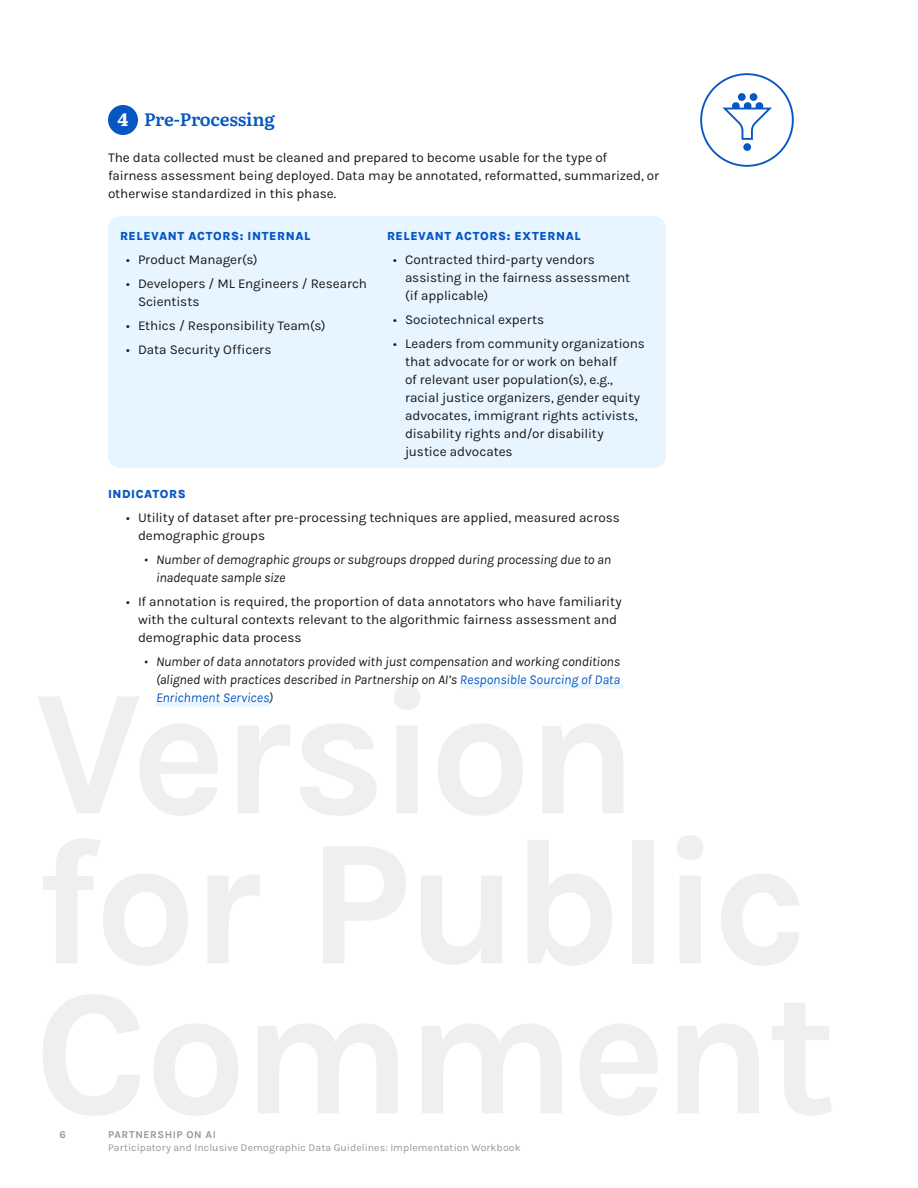
<style>
.page{position:relative;width:918px;height:1188px;background:#fff}
.page>*{position:absolute;margin:0;border:0;box-sizing:border-box;transform-origin:0 0}
.t1{font:18px "Literata";letter-spacing:-.01em;color:#0757c3}
.big_number{font:18px "Literata";color:#fff}
.body_-_single_space{font:13.5px/18px "Karla";letter-spacing:-.005em;color:#18181a}
.t2{font:italic 13.5px/18px "Karla";letter-spacing:-.01em;color:#18181a}
.t3{font:800 12px "Karla";letter-spacing:.05em;color:#0757c3}
.t4{font:10.5px "Karla";letter-spacing:.01em;color:#969797}
.t5{font:700 10.5px "Karla";letter-spacing:.055em;color:#969797}
.s1{color:#0757c3}
</style>
<div class="page">
<hr style="left:460px;top:684px;width:163px;height:4px;background:#e6f5ff">
<hr style="left:156px;top:702px;width:113px;height:4px;background:#e6f5ff">
<div style="left:108px;top:105px;width:30px;height:30px;background:#0757c3;border-radius:50%"></div>
<div style="left:108px;top:216px;width:558px;height:252px;background:#e6f5ff;border-radius:12px"></div>
<div style="left:700px;top:73px;width:94px;height:94px;border:2px solid #0757c3;border-radius:50%"></div>
<div style="left:743px;top:143px;width:8px;height:8px;background:#0757c3;border-radius:50%"></div>
<div style="left:750px;top:93px;width:7px;height:8px;background:#0757c3;border-radius:50%"></div>
<div style="left:738px;top:93px;width:8px;height:8px;background:#0757c3;border-radius:50%"></div>
<svg style="left:722px;top:102px;width:50px;height:38px"></svg>
<p class="big_number" style="left:118px;top:106px;width:12px">4</p>
<h2 class="t1" style="left:144px;top:106px;width:133px">Pre-Processing</h2>
<p class="body_-_single_space" style="left:108px;top:148px;width:553px">The data collected must be cleaned and prepared to become usable for the type of fairness assessment being deployed. Data may be annotated, reformatted, summarized, or otherwise standardized in this phase.</p>
<h4 class="t3" style="left:120px;top:228px;width:192px">RELEVANT ACTORS: INTERNAL</h4>
<h4 class="t3" style="left:387px;top:228px;width:195px">RELEVANT ACTORS: EXTERNAL</h4>
<p class="body_-_single_space" style="left:126px;top:250px;width:133px">• Product Manager(s)</p>
<p class="body_-_single_space" style="left:138px;top:274px;width:231px;text-indent:-12px">• Developers / ML Engineers / Research<br>Scientists</p>
<p class="body_-_single_space" style="left:126px;top:316px;width:201px">• Ethics / Responsibility Team(s)</p>
<p class="body_-_single_space" style="left:126px;top:340px;width:147px">• Data Security Officers</p>
<p class="body_-_single_space" style="left:405px;top:250px;width:227px;text-indent:-12px">• Contracted third-party vendors assisting in the fairness assessment (if applicable)</p>
<p class="body_-_single_space" style="left:393px;top:310px;width:153px">• Sociotechnical experts</p>
<p class="body_-_single_space" style="left:405px;top:334px;width:241px;text-indent:-12px">• Leaders from community organizations that advocate for or work on behalf<br>of relevant user population(s), e.g., racial justice organizers, gender equity advocates, immigrant rights activists, disability rights and/or disability justice advocates</p>
<h4 class="t3" style="left:108px;top:486px;width:79px">INDICATORS</h4>
<p class="body_-_single_space" style="left:138px;top:508px;width:484px;text-indent:-12px">• Utility of dataset after pre-processing techniques are applied, measured across demographic groups</p>
<p class="t2" style="left:156px;top:550px;width:457px;text-indent:-12px">• Number of demographic groups or subgroups dropped during processing due to an inadequate sample size</p>
<p class="body_-_single_space" style="left:138px;top:592px;width:485px;text-indent:-12px">• If annotation is required, the proportion of data annotators who have familiarity with the cultural contexts relevant to the algorithmic fairness assessment and demographic data process</p>
<p class="t2" style="left:156px;top:652px;width:466px;text-align:justify;text-indent:-12px">• Number of data annotators provided with just compensation and working conditions (aligned with practices described in Partnership on AI’s <span class="s1">Responsible Sourcing of Data Enrichment Services</span>)</p>
<p class="t5" style="left:59px;top:1128px;width:8px">6</p>
<p class="t5" style="left:108px;top:1128px;width:109px">PARTNERSHIP ON AI</p>
<p class="t4" style="left:108px;top:1141px;width:414px">Participatory and Inclusive Demographic Data Guidelines: Implementation Workbook</p>
</div>
